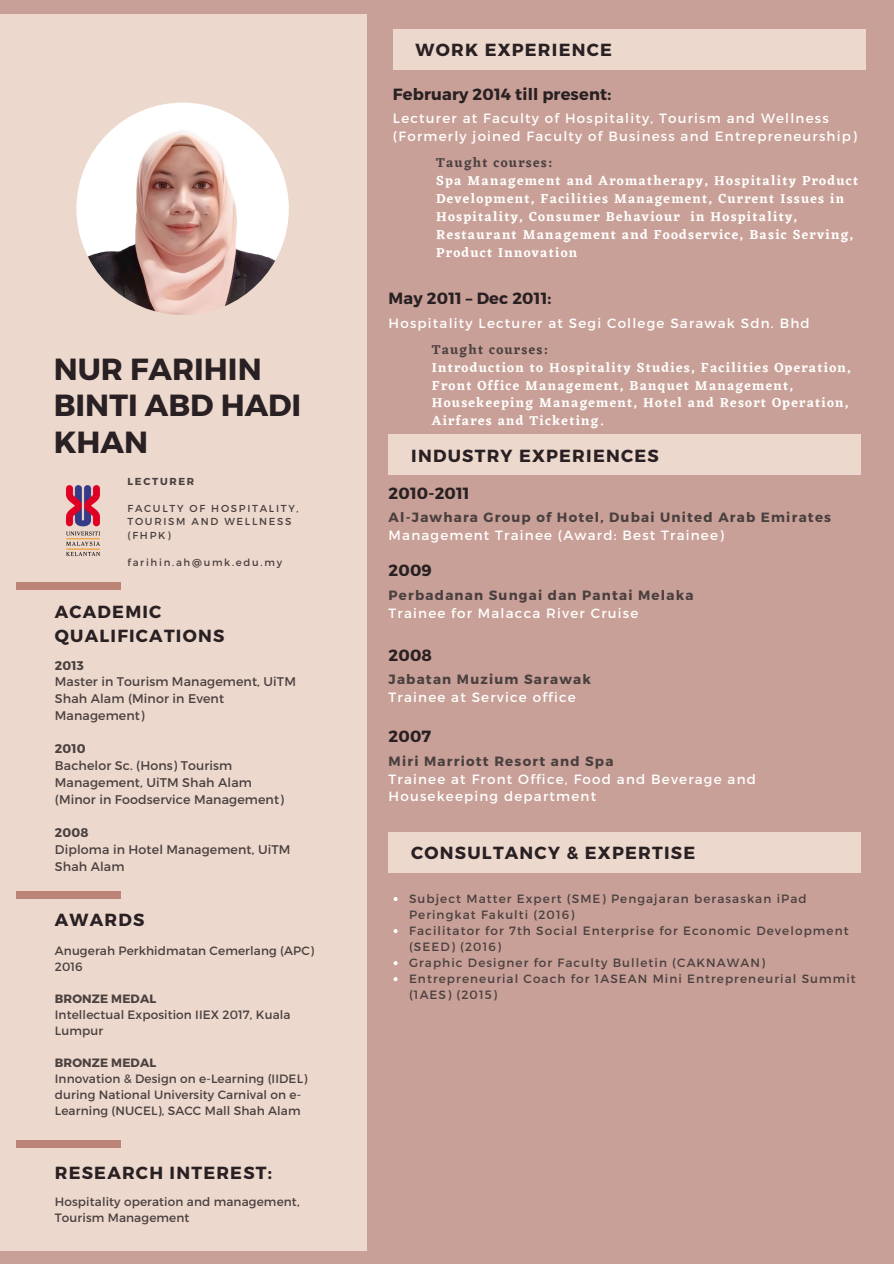
<style>
.page{position:relative;width:894px;height:1264px;background:#fff}
.page>*{position:absolute;margin:0;border:0;box-sizing:border-box;transform-origin:0 0}
.t1{font:700 30.6px/36px "Montserrat";color:#292023}
.t2{font:700 17.55px/23.7px "Montserrat";letter-spacing:.07em;color:#292023}
.t3{font:700 16.2px "Montserrat";letter-spacing:.01em;color:#292023}
.t4{font:600 13.5px/17.9px "Eczar";letter-spacing:.09em;color:#fffffe}
.t5{font:13.5px/17.9px "Montserrat";letter-spacing:.09em;color:#fffffe}
.t6{font:700 13.5px/17.9px "Montserrat";letter-spacing:.09em;color:#4a4040}
.t7{font:600 13.5px "Eczar";letter-spacing:.09em;color:#4a4040}
.t8{font:12.6px/16.8px "Montserrat";letter-spacing:.01em;color:#4a4040}
.t9{font:700 12.6px "Montserrat";letter-spacing:.01em;color:#4a4040}
.t10{font:12px/16px "Montserrat";letter-spacing:.09em;color:#4a4040}
.t11{font:12px/16px "Montserrat";letter-spacing:.01em;color:#4a4040}
.t12{font:700 12px "Montserrat";letter-spacing:.01em;color:#4a4040}
.t13{font:10.05px/13.5px "Montserrat";letter-spacing:.17em;color:#4a4040}
.t14{font:700 10.05px "Montserrat";letter-spacing:.17em;color:#4a4040}
.s1{font-weight:400;color:#fffffe}
</style>
<div class="page">
<div style="left:0;top:0;width:893px;height:1263px;background:#c8a097"></div>
<div style="left:0;top:14px;width:367px;height:1236px;background:#ecd8cc"></div>
<div style="left:393px;top:29px;width:471px;height:40px;background:#ecd8cc"></div>
<div style="left:16px;top:582px;width:105px;height:8px;background:#bc8477"></div>
<img style="left:76px;top:103px;width:213px;height:212px;border-radius:50%">
<img style="left:66px;top:485px;width:34px;height:71px">
<div style="left:388px;top:434px;width:472px;height:41px;background:#ecd8cc"></div>
<div style="left:16px;top:891px;width:105px;height:8px;background:#bc8477"></div>
<div style="left:16px;top:1140px;width:105px;height:8px;background:#bc8477"></div>
<div style="left:388px;top:832px;width:472px;height:40px;background:#ecd8cc"></div>
<svg style="left:393px;top:897px;width:4px;height:4px"></svg>
<svg style="left:393px;top:929px;width:4px;height:4px"></svg>
<svg style="left:393px;top:961px;width:4px;height:4px"></svg>
<svg style="left:393px;top:977px;width:4px;height:4px"></svg>
<p class="t1" style="left:54px;top:350px;width:249px">NUR FARIHIN<br>BINTI ABD HADI<br>KHAN</p>
<p class="t14" style="left:127px;top:474px;width:68px">LECTURER</p>
<p class="t13" style="left:127px;top:501px;width:173px">FACULTY OF HOSPITALITY,<br>TOURISM AND WELLNESS (FHPK)</p>
<p class="t13" style="left:127px;top:555px;width:156px">farihin.ah@umk.edu.my</p>
<p class="t2" style="left:55px;top:599px;width:171px">ACADEMIC<br>QUALIFICATIONS</p>
<p class="t9" style="left:55px;top:657px;width:30px">2013</p>
<p class="t8" style="left:55px;top:672px;width:242px">Master in Tourism Management, UiTM<br>Shah Alam (Minor in Event<br>Management)</p>
<p class="t9" style="left:55px;top:740px;width:32px">2010</p>
<p class="t8" style="left:55px;top:756px;width:230px">Bachelor Sc. (Hons) Tourism<br>Management, UiTM Shah Alam (Minor in Foodservice Management)</p>
<p class="t9" style="left:55px;top:824px;width:35px">2008</p>
<p class="t8" style="left:55px;top:840px;width:237px">Diploma in Hotel Management, UiTM<br>Shah Alam</p>
<p class="t2" style="left:55px;top:907px;width:91px">AWARDS</p>
<p class="t11" style="left:55px;top:941px;width:261px">Anugerah Perkhidmatan Cemerlang (APC)<br>2016</p>
<p class="t11" style="left:55px;top:1006px;width:237px">Intellectual Exposition IIEX 2017, Kuala<br>Lumpur</p>
<p class="t12" style="left:55px;top:1055px;width:103px">BRONZE MEDAL</p>
<p class="t12" style="left:55px;top:990px;width:103px">BRONZE MEDAL</p>
<p class="t11" style="left:55px;top:1070px;width:254px">Innovation &amp; Design on e-Learning (IIDEL) during National University Carnival on e-<br>Learning (NUCEL), SACC Mall Shah Alam</p>
<p class="t2" style="left:55px;top:1159px;width:218px">RESEARCH INTEREST:</p>
<p class="t11" style="left:55px;top:1193px;width:246px">Hospitality operation and management,<br>Tourism Management</p>
<p class="t2" style="left:415px;top:37px;width:198px">WORK EXPERIENCE</p>
<p class="t3" style="left:393px;top:83px;width:220px">February 2014 till present:</p>
<p class="t5" style="left:393px;top:109px;width:465px">Lecturer at Faculty of Hospitality, Tourism and Wellness (Formerly joined Faculty of Business and Entrepreneurship)</p>
<p class="t7" style="left:436px;top:155px;width:118px">Taught courses:</p>
<p class="t4" style="left:436px;top:172px;width:423px">Spa Management and Aromatherapy, Hospitality Product Development, Facilities Management, Current Issues in Hospitality, Consumer Behaviour in Hospitality, Restaurant Management and Foodservice, Basic Serving, Product Innovation</p>
<p class="t3" style="left:388px;top:288px;width:164px">May 2011 – Dec 2011:</p>
<p class="t5" style="left:388px;top:313px;width:422px">Hospitality Lecturer at Segi College Sarawak Sdn. Bhd</p>
<p class="t7" style="left:431px;top:341px;width:118px">Taught courses:</p>
<p class="t4" style="left:431px;top:358px;width:420px">Introduction to Hospitality Studies, Facilities Operation, Front Office Management, Banquet Management, Housekeeping Management, Hotel and Resort Operation, Airfares and Ticketing.</p>
<p class="t2" style="left:411px;top:443px;width:249px">INDUSTRY EXPERIENCES</p>
<p class="t3" style="left:388px;top:482px;width:83px">2010-2011</p>
<p class="t6" style="left:388px;top:508px;width:444px">Al-Jawhara Group of Hotel, Dubai United Arab Emirates<br><span class="s1">Management Trainee (Award: Best Trainee)</span></p>
<p class="t3" style="left:388px;top:560px;width:45px">2009</p>
<p class="t6" style="left:388px;top:585px;width:306px">Perbadanan Sungai dan Pantai Melaka</p>
<p class="t5" style="left:388px;top:603px;width:251px">Trainee for Malacca River Cruise</p>
<p class="t3" style="left:388px;top:644px;width:45px">2008</p>
<p class="t6" style="left:388px;top:669px;width:204px">Jabatan Muzium Sarawak</p>
<p class="t5" style="left:388px;top:687px;width:189px">Trainee at Service office</p>
<p class="t3" style="left:388px;top:725px;width:44px">2007</p>
<p class="t6" style="left:388px;top:751px;width:226px">Miri Marriott Resort and Spa</p>
<p class="t5" style="left:388px;top:769px;width:369px">Trainee at Front Office, Food and Beverage and<br>Housekeeping department</p>
<p class="t2" style="left:411px;top:840px;width:285px">CONSULTANCY &amp; EXPERTISE</p>
<p class="t10" style="left:409px;top:890px;width:399px">Subject Matter Expert (SME) Pengajaran berasaskan iPad<br>Peringkat Fakulti (2016)</p>
<p class="t10" style="left:409px;top:922px;width:441px">Facilitator for 7th Social Enterprise for Economic Development (SEED) (2016)</p>
<p class="t10" style="left:409px;top:954px;width:357px">Graphic Designer for Faculty Bulletin (CAKNAWAN)</p>
<p class="t10" style="left:409px;top:970px;width:448px">Entrepreneurial Coach for 1ASEAN Mini Entrepreneurial Summit (1AES) (2015)</p>
</div>
